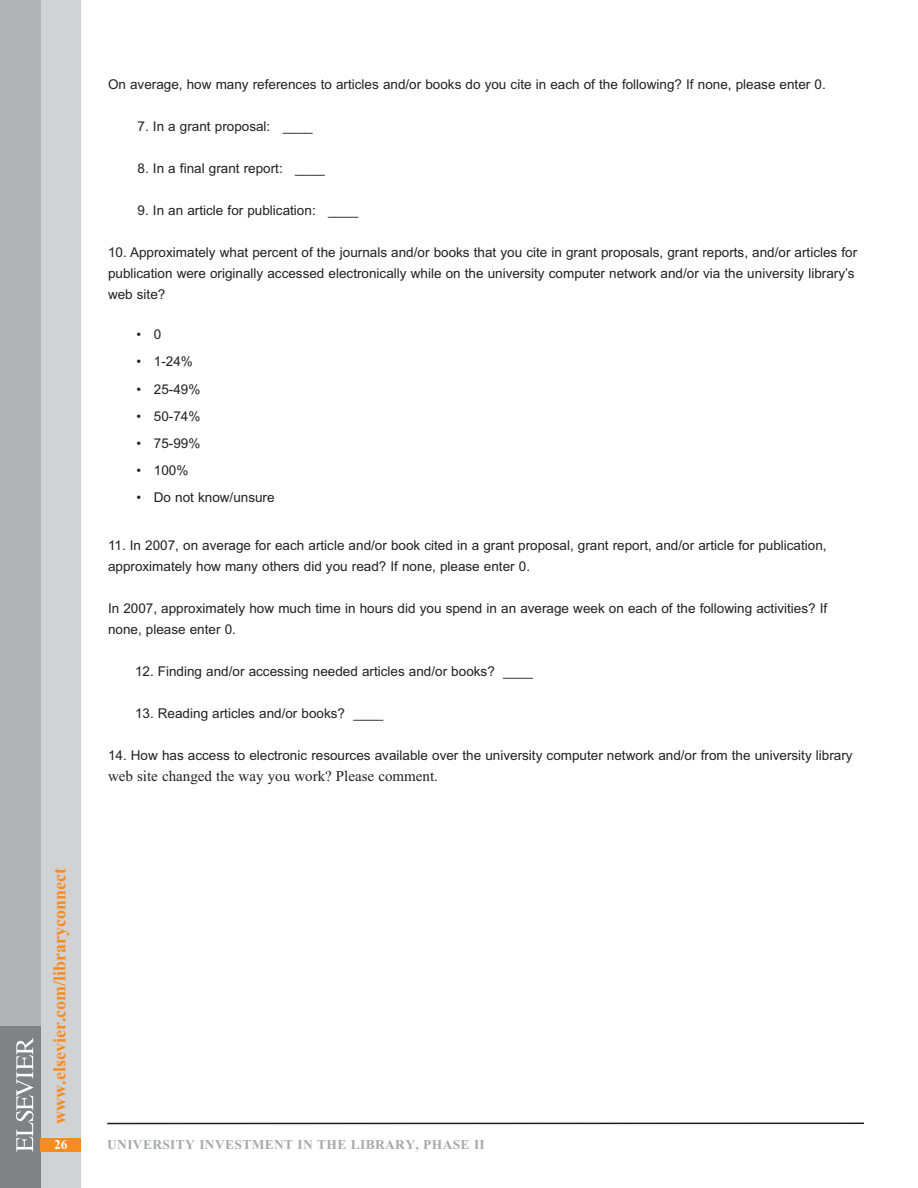
<style>
.page{position:relative;width:918px;height:1188px;background:#fff}
.page>*{position:absolute;margin:0;border:0;box-sizing:border-box;transform-origin:0 0}
.t1{font:700 18px "Times New Roman";color:#f68b1f}
.t2{font:15px "Times New Roman";color:#231f20}
.t3{font:13.5px/21px "Arial";color:#231f20}
.t4{font:700 13.5px "Times New Roman";letter-spacing:.025em;color:#a8a9ad}
.t5{font:700 13.5px "Times New Roman";color:#fff}
</style>
<div class="page">
<div style="left:0;top:0;width:81px;height:1188px;background:#d1d2d4"></div>
<div style="left:0;top:0;width:40px;height:1188px;background:#b2b3b7"></div>
<div style="left:0;top:1026px;width:40px;height:162px;background:#808285"></div>
<svg style="left:16px;top:1038px;width:18px;height:114px"></svg>
<hr style="left:107px;top:1123px;width:757px;height:1px;background:#231f20">
<div style="left:41px;top:1139px;width:40px;height:13px;background:#f68b1f"></div>
<h1 class="t1" style="left:49px;top:1124px;width:257px;rotate:-90deg">www.elsevier.com/libraryconnect</h1>
<p class="t3" style="left:108px;top:74px;width:719px">On average, how many references to articles and/or books do you cite in each of the following? If none, please enter 0.</p>
<p class="t3" style="left:138px;top:116px;width:177px">7. In a grant proposal: ____</p>
<p class="t3" style="left:138px;top:158px;width:189px">8. In a final grant report: ____</p>
<p class="t3" style="left:138px;top:200px;width:222px">9. In an article for publication: ____</p>
<p class="t3" style="left:108px;top:242px;width:751px">10. Approximately what percent of the journals and/or books that you cite in grant proposals, grant reports, and/or articles for publication were originally accessed electronically while on the university computer network and/or via the university library’s web site?</p>
<p class="t3" style="left:137px;top:324px;width:26px">• 0</p>
<p class="t3" style="left:137px;top:351px;width:58px">• 1-24%</p>
<p class="t3" style="left:137px;top:378px;width:65px">• 25-49%</p>
<p class="t3" style="left:137px;top:405px;width:65px">• 50-74%</p>
<p class="t3" style="left:137px;top:432px;width:65px">• 75-99%</p>
<p class="t3" style="left:137px;top:460px;width:53px">• 100%</p>
<p class="t3" style="left:137px;top:487px;width:139px">• Do not know/unsure</p>
<p class="t3" style="left:108px;top:535px;width:720px">11. In 2007, on average for each article and/or book cited in a grant proposal, grant report, and/or article for publication, approximately how many others did you read? If none, please enter 0.</p>
<p class="t3" style="left:108px;top:598px;width:721px">In 2007, approximately how much time in hours did you spend in an average week on each of the following activities? If none, please enter 0.</p>
<p class="t3" style="left:135px;top:661px;width:400px">12. Finding and/or accessing needed articles and/or books? ____</p>
<p class="t3" style="left:135px;top:703px;width:250px">13. Reading articles and/or books? ____</p>
<p class="t3" style="left:108px;top:745px;width:746px">14. How has access to electronic resources available over the university computer network and/or from the university library</p>
<p class="t2" style="left:108px;top:767px;width:331px">web site changed the way you work? Please comment.</p>
<p class="t5" style="left:54px;top:1137px;width:15px">26</p>
<p class="t4" style="left:107px;top:1137px;width:379px">UNIVERSITY INVESTMENT IN THE LIBRARY, PHASE II</p>
</div>
